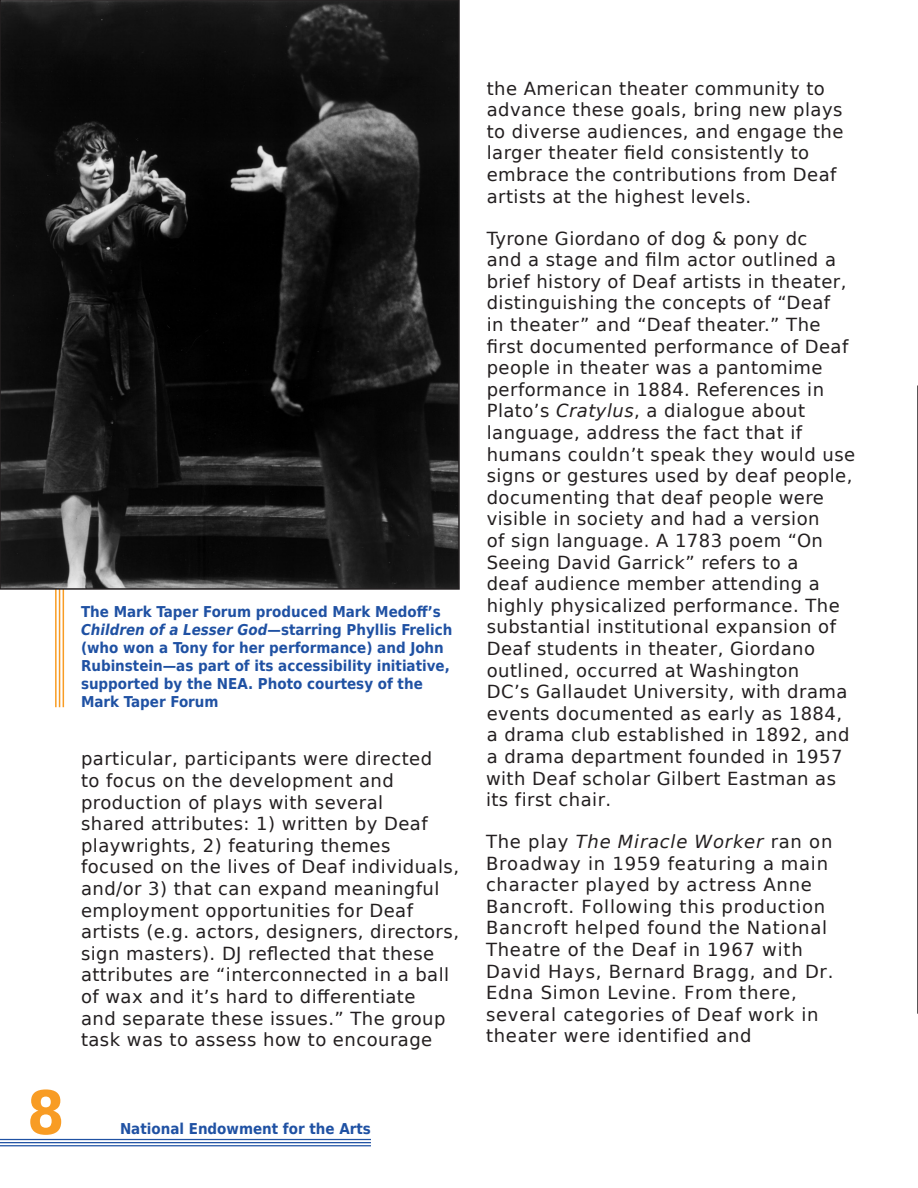
<style>
.page{position:relative;width:918px;height:1188px;background:#fff}
.page>*{position:absolute;margin:0;border:0;box-sizing:border-box;transform-origin:0 0}
.t1{font:700 60px "DejaVu Sans Condensed";color:#f89c24}
.t2{font:18px/21.6px "DejaVu Sans";letter-spacing:.025em;color:#231f20}
.t3{font:700 15px/18px "DejaVu Sans Condensed";color:#1f51a3}
.s1{font-style:italic}
</style>
<div class="page">
<hr style="left:0;top:1139px;width:371px;height:1px;background:#1f51a3">
<hr style="left:0;top:1142px;width:371px;height:1px;background:#1f51a3">
<hr style="left:0;top:1145px;width:371px;height:1px;background:#1f51a3">
<hr style="left:63px;top:564px;width:1px;height:143px;background:#f89c24">
<hr style="left:59px;top:564px;width:1px;height:143px;background:#f89c24">
<hr style="left:55px;top:564px;width:2px;height:143px;background:#f89c24">
<img style="left:3px;top:3px;width:454px;height:584px">
<div style="left:0;top:0;width:460px;height:590px;border:2px solid #231f20"></div>
<svg style="left:917px;top:386px;width:1px;height:628px"></svg>
<h1 class="t1" style="left:27px;top:1064px;width:39px">8</h1>
<p class="t3" style="left:81px;top:603px;width:373px">The Mark Taper Forum produced Mark Medoff’s <span class="s1">Children of a Lesser God</span>—starring Phyllis Frelich (who won a Tony for her performance) and John Rubinstein—as part of its accessibility initiative, supported by the NEA. Photo courtesy of the Mark Taper Forum</p>
<p class="t2" style="left:81px;top:748px;width:380px">particular, participants were directed<br>to focus on the development and production of plays with several<br>shared attributes: 1) written by Deaf playwrights, 2) featuring themes focused on the lives of Deaf individuals, and/or 3) that can expand meaningful employment opportunities for Deaf artists (e.g. actors, designers, directors, sign masters). DJ reflected that these attributes are “interconnected in a ball of wax and it’s hard to differentiate<br>and separate these issues.” The group task was to assess how to encourage</p>
<p class="t3" style="left:120px;top:1119px;width:252px">National Endowment for the Arts</p>
<p class="t2" style="left:487px;top:77px;width:358px">the American theater community to advance these goals, bring new plays to diverse audiences, and engage the larger theater field consistently to embrace the contributions from Deaf artists at the highest levels.</p>
<p class="t2" style="left:486px;top:227px;width:371px">Tyrone Giordano of dog &amp; pony dc<br>and a stage and film actor outlined a brief history of Deaf artists in theater, distinguishing the concepts of “Deaf<br>in theater” and “Deaf theater.” The first documented performance of Deaf people in theater was a pantomime performance in 1884. References in Plato’s <span class="s1">Cratylus</span>, a dialogue about language, address the fact that if humans couldn’t speak they would use signs or gestures used by deaf people, documenting that deaf people were visible in society and had a version<br>of sign language. A 1783 poem “On Seeing David Garrick” refers to a<br>deaf audience member attending a highly physicalized performance. The substantial institutional expansion of Deaf students in theater, Giordano outlined, occurred at Washington<br>DC’s Gallaudet University, with drama events documented as early as 1884, a drama club established in 1892, and a drama department founded in 1957 with Deaf scholar Gilbert Eastman as its first chair.</p>
<p class="t2" style="left:486px;top:830px;width:349px">The play <span class="s1">The Miracle Worker</span> ran on Broadway in 1959 featuring a main character played by actress Anne Bancroft. Following this production Bancroft helped found the National Theatre of the Deaf in 1967 with David Hays, Bernard Bragg, and Dr.<br>Edna Simon Levine. From there, several categories of Deaf work in theater were identified and</p>
</div>
